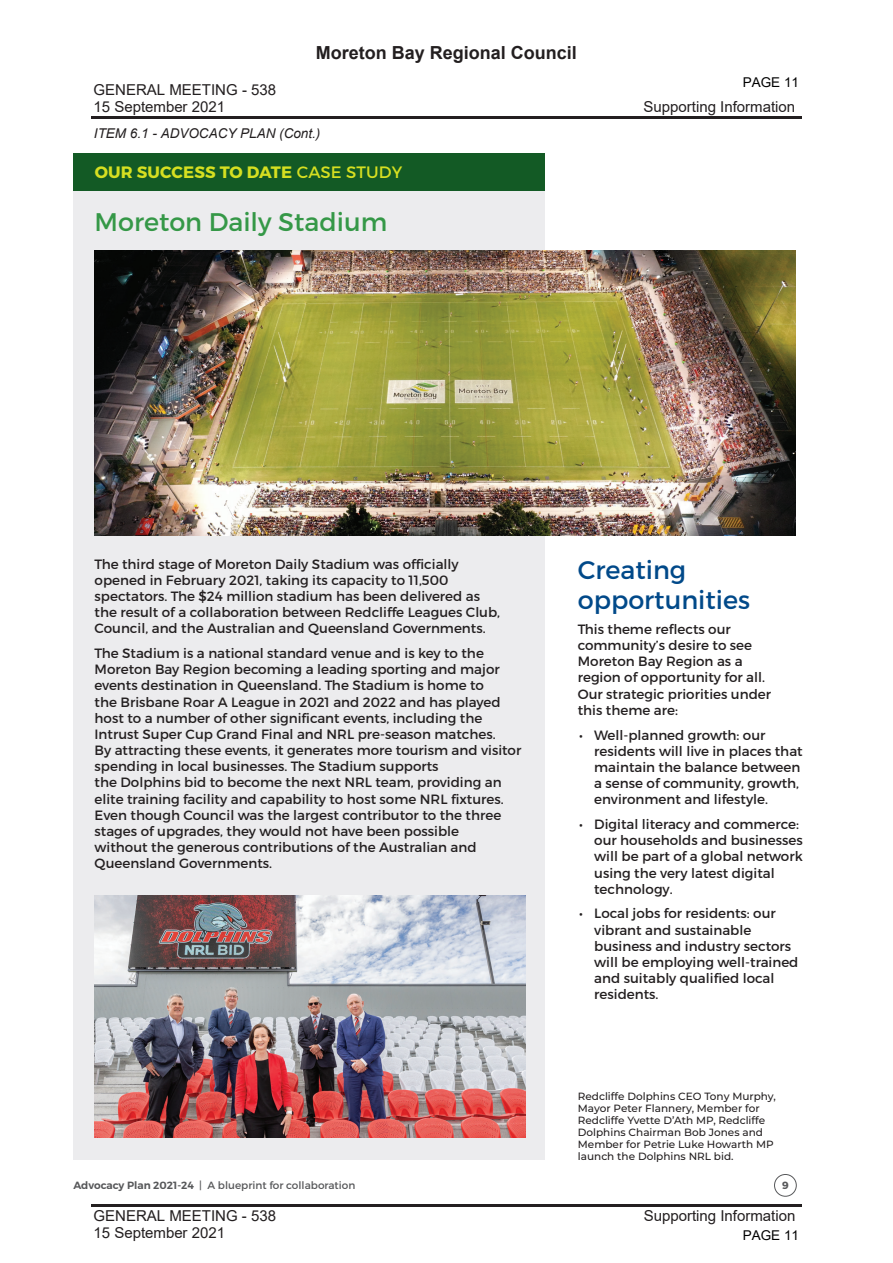
<style>
.page{position:relative;width:893px;height:1263px;background:#fff}
.page>*{position:absolute;margin:0;border:0;box-sizing:border-box;transform-origin:0 0}
.t1{font:25.5px/30.6px "Montserrat";color:#014989}
.t2{font:25.5px "Montserrat";color:#359847}
.t3{font:700 18px "Arial";color:#231f20}
.t4{font:700 16.5px "Montserrat";letter-spacing:.01em;color:#d6df21}
.t5{font:15px/17.2px "Arial";color:#231f20}
.t6{font:13.5px/16.2px "Montserrat";color:#231f20}
.t7{font:italic 13.5px "Arial";color:#231f20}
.t8{font:13.5px "Arial";color:#000}
.t9{font:500 10.5px/12px "Montserrat";color:#231f20}
.t10{font:10.5px "Montserrat";color:#57585a}
.t11{font:700 10.5px "Montserrat";color:#57585a}
.s1{font-weight:400}
.s2{font-weight:600}
</style>
<div class="page">
<div style="left:73px;top:190px;width:471px;height:970px;background:#ececee"></div>
<div style="left:73px;top:153px;width:471px;height:37px;background:#135a25"></div>
<img style="left:95px;top:251px;width:701px;height:285px">
<img style="left:95px;top:896px;width:430px;height:241px">
<div style="left:774px;top:1174px;width:23px;height:23px;border:1px solid #57585a;border-radius:50%"></div>
<hr style="left:91px;top:116px;width:710px;height:3px;background:#231f20">
<hr style="left:91px;top:1205px;width:710px;height:2px;background:#231f20">
<p class="t5" style="left:93px;top:81px;width:184px">GENERAL MEETING - 538<br>15 September 2021</p>
<h2 class="t3" style="left:316px;top:43px;width:263px">Moreton Bay Regional Council</h2>
<p class="t7" style="left:94px;top:125px;width:228px">ITEM 6.1 - ADVOCACY PLAN (Cont.)</p>
<p class="t4" style="left:95px;top:165px;width:309px">OUR SUCCESS TO DATE <span class="s1">CASE STUDY</span></p>
<h1 class="t2" style="left:95px;top:211px;width:294px">Moreton Daily Stadium</h1>
<p class="t8" style="left:743px;top:73px;width:58px">PAGE 11</p>
<p class="t5" style="left:643px;top:98px;width:153px">Supporting Information</p>
<p class="t6" style="left:95px;top:556px;width:407px">The third stage of Moreton Daily Stadium was officially opened in February 2021, taking its capacity to 11,500 spectators. The $24 million stadium has been delivered as the result of a collaboration between Redcliffe Leagues Club, Council, and the Australian and Queensland Governments.</p>
<p class="t6" style="left:95px;top:646px;width:428px">The Stadium is a national standard venue and is key to the Moreton Bay Region becoming a leading sporting and major events destination in Queensland. The Stadium is home to<br>the Brisbane Roar A League in 2021 and 2022 and has played host to a number of other significant events, including the Intrust Super Cup Grand Final and NRL pre-season matches.<br>By attracting these events, it generates more tourism and visitor spending in local businesses. The Stadium supports<br>the Dolphins bid to become the next NRL team, providing an elite training facility and capability to host some NRL fixtures.<br>Even though Council was the largest contributor to the three stages of upgrades, they would not have been possible<br>without the generous contributions of the Australian and Queensland Governments.</p>
<h1 class="t1" style="left:578px;top:556px;width:174px">Creating opportunities</h1>
<p class="t6" style="left:578px;top:622px;width:195px">This theme reflects our community’s desire to see<br>Moreton Bay Region as a region of opportunity for all.<br>Our strategic priorities under this theme are:</p>
<p class="t6" style="left:594px;top:727px;width:210px;text-indent:-15px">• Well-planned growth: our residents will live in places that maintain the balance between a sense of community, growth, environment and lifestyle.</p>
<p class="t6" style="left:594px;top:817px;width:210px;text-indent:-15px">• Digital literacy and commerce: our households and businesses will be part of a global network using the very latest digital technology.</p>
<p class="t6" style="left:594px;top:906px;width:206px;text-indent:-15px">• Local jobs for residents: our vibrant and sustainable business and industry sectors will be employing well-trained and suitably qualified local residents.</p>
<p class="t9" style="left:578px;top:1091px;width:199px">Redcliffe Dolphins CEO Tony Murphy, Mayor Peter Flannery, Member for Redcliffe Yvette D’Ath MP, Redcliffe Dolphins Chairman Bob Jones and Member for Petrie Luke Howarth MP launch the Dolphins NRL bid.</p>
<p class="t10" style="left:73px;top:1181px;width:283px"><span class="s2">Advocacy Plan 2021-24</span> | A blueprint for collaboration</p>
<p class="t11" style="left:782px;top:1181px;width:8px">9</p>
<p class="t5" style="left:93px;top:1207px;width:184px">GENERAL MEETING - 538</p>
<p class="t5" style="left:644px;top:1207px;width:153px">Supporting Information</p>
<p class="t5" style="left:93px;top:1224px;width:133px">15 September 2021</p>
<p class="t8" style="left:743px;top:1226px;width:58px">PAGE 11</p>
</div>
